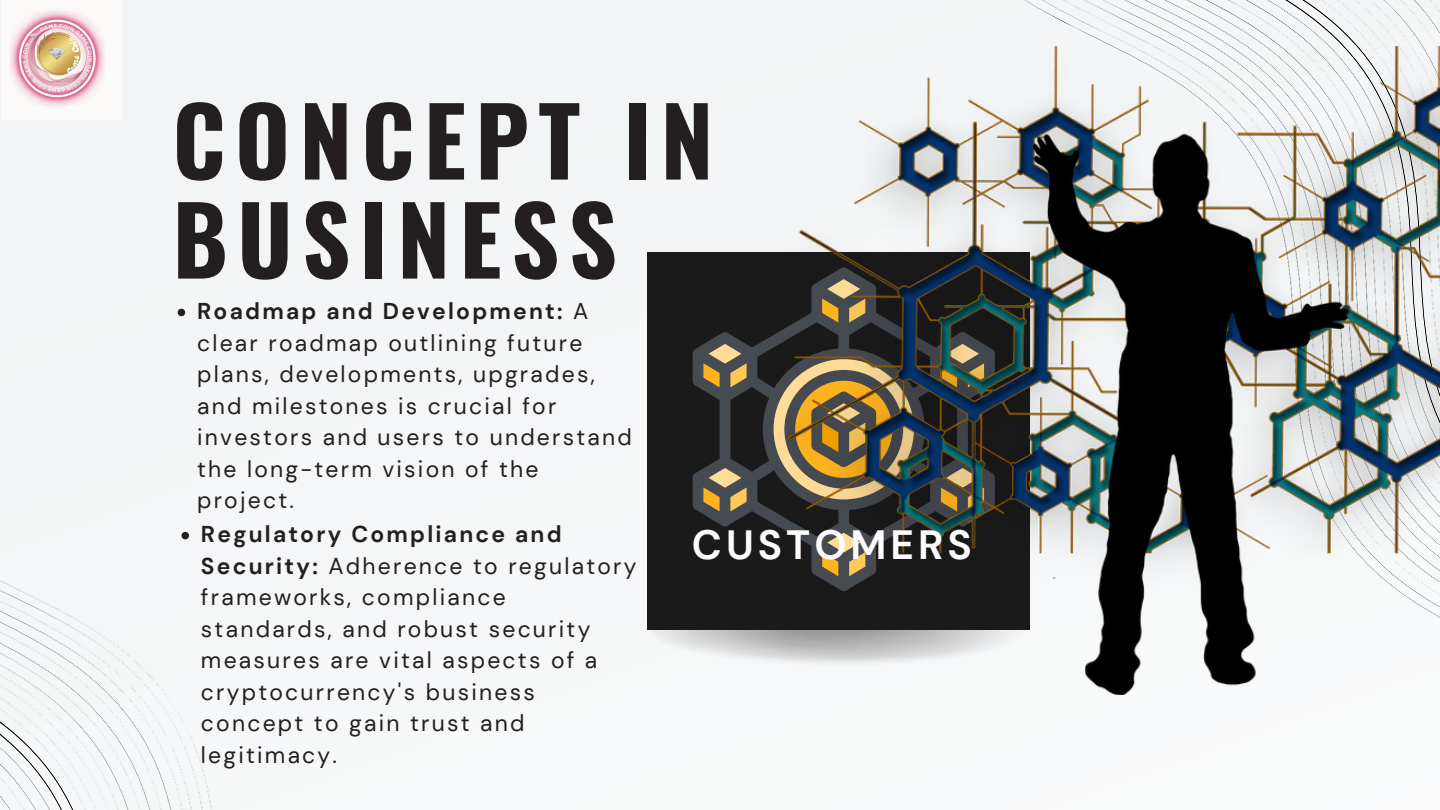
<style>
.page{position:relative;width:1440px;height:810px;background:#fff}
.page>*{position:absolute;margin:0;border:0;box-sizing:border-box;transform-origin:0 0}
.t1{font:700 94.3px/99px "Oswald";letter-spacing:.1em;color:#231f20}
.t2{font:700 40.8px "DM Sans";letter-spacing:.1em;color:#fdfbfb}
.t3{font:22.9px/31.5px "DM Sans";letter-spacing:.1em;color:#231f20}
.s1{font-weight:700}
</style>
<div class="page">
<svg style="left:996px;top:0;width:444px;height:773px"></svg>
<div style="left:647px;top:252px;width:383px;height:378px;background:#1a1a1a"></div>
<div style="left:0;top:485px;width:565px;height:325px;background:#f5f7f8"></div>
<svg style="left:693px;top:332px;width:62px;height:195px"></svg>
<img style="left:755px;top:46px;width:685px;height:648px">
<img style="left:1px;top:0;width:120px;height:120px">
<svg style="left:178px;top:309px;width:7px;height:7px"></svg>
<svg style="left:182px;top:532px;width:7px;height:7px"></svg>
<p class="t1" style="left:173px;top:87px;width:542px">CONCEPT IN<br>BUSINESS</p>
<p class="t3" style="left:197px;top:296px;width:436px"><span class="s1">Roadmap and Development:</span> A clear roadmap outlining future plans, developments, upgrades, and milestones is crucial for investors and users to understand the long-term vision of the project.</p>
<p class="t3" style="left:201px;top:519px;width:437px"><span class="s1">Regulatory Compliance and<br>Security:</span> Adherence to regulatory frameworks, compliance standards, and robust security measures are vital aspects of a cryptocurrency's business concept to gain trust and legitimacy.</p>
<p class="t2" style="left:692px;top:518px;width:282px">CUSTOMERS</p>
</div>
